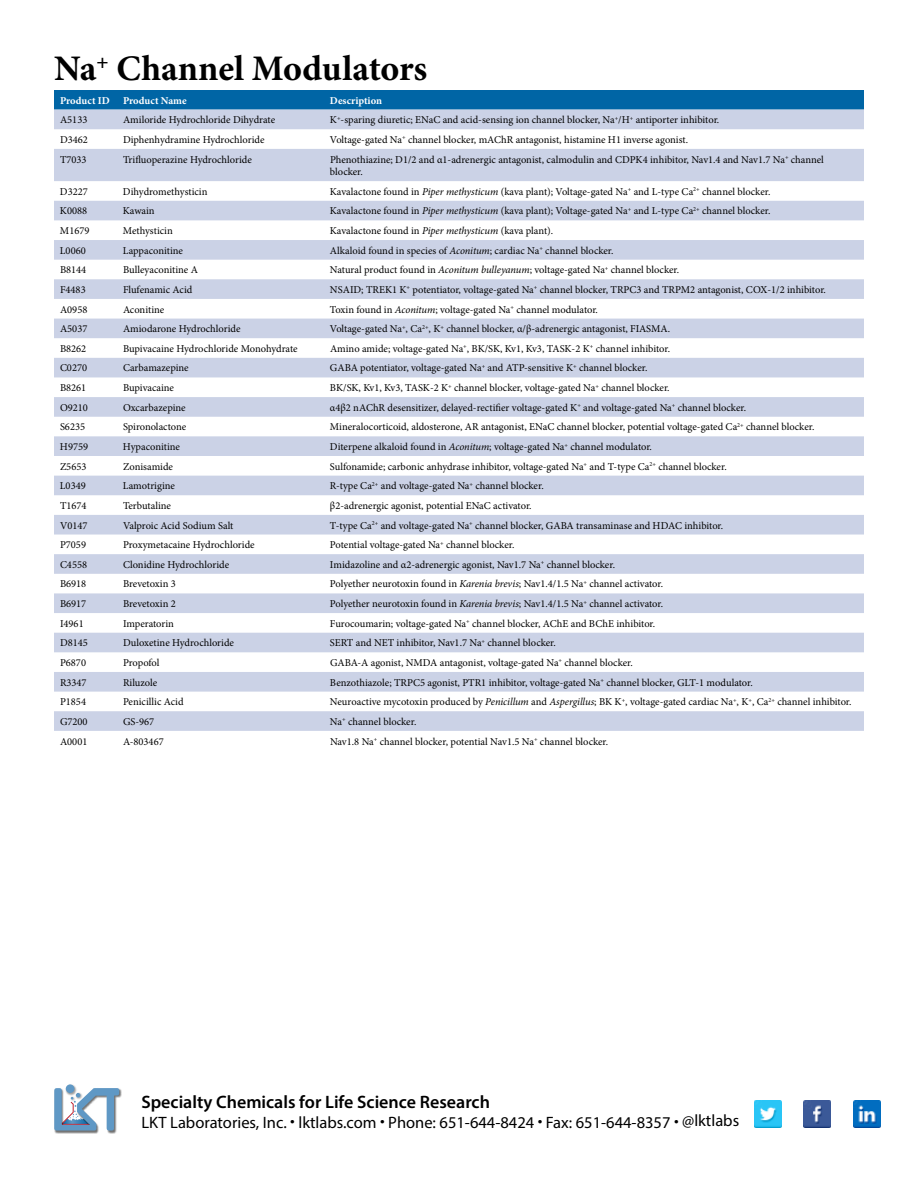
<style>
.page{position:relative;width:918px;height:1188px;background:#fff}
.page>*{position:absolute;margin:0;border:0;box-sizing:border-box;transform-origin:0 0}
.t1{font:700 36px "Minion Pro";color:#000}
.t2{font:600 18px "Myriad Pro";color:#000}
.t3{font:16.5px "Myriad Pro";color:#000}
.t4{font:10.5px/12.6px "Minion Pro";letter-spacing:-.005em;color:#000}
.t5{font:700 10.5px "Minion Pro";color:#fff}
.s1{font-style:italic}
</style>
<div class="page">
<div style="left:54px;top:90px;width:810px;height:20px;background:#0065a5"></div>
<svg style="left:54px;top:110px;width:810px;height:621px;fill:#cbd2e6"></svg>
<img style="left:754px;top:1101px;width:27px;height:27px">
<img style="left:804px;top:1101px;width:27px;height:27px">
<img style="left:854px;top:1101px;width:27px;height:27px">
<img style="left:54px;top:1088px;width:68px;height:46px">
<svg style="left:54px;top:1084px;width:65px;height:47px"></svg>
<h1 class="t1" style="left:54px;top:43px;width:375px">Na<sup>+</sup> Channel Modulators</h1>
<p class="t5" style="left:60px;top:93px;width:51px">Product ID</p>
<p class="t5" style="left:123px;top:93px;width:65px">Product Name</p>
<p class="t5" style="left:330px;top:93px;width:54px">Description</p>
<p class="t4" style="left:60px;top:114px;width:29px">A5133</p>
<p class="t4" style="left:123px;top:114px;width:154px">Amiloride Hydrochloride Dihydrate</p>
<p class="t4" style="left:330px;top:114px;width:391px">K<sup>+</sup>-sparing diuretic; ENaC and acid-sensing ion channel blocker, Na<sup>+</sup>/H<sup>+</sup> antiporter inhibitor.</p>
<p class="t4" style="left:60px;top:133px;width:29px">D3462</p>
<p class="t4" style="left:123px;top:133px;width:143px">Diphenhydramine Hydrochloride</p>
<p class="t4" style="left:330px;top:133px;width:360px">Voltage-gated Na<sup>+</sup> channel blocker, mAChR antagonist, histamine H1 inverse agonist.</p>
<p class="t4" style="left:60px;top:153px;width:28px">T7033</p>
<p class="t4" style="left:123px;top:153px;width:130px">Trifluoperazine Hydrochloride</p>
<p class="t4" style="left:330px;top:153px;width:495px">Phenothiazine; D1/2 and α1-adrenergic antagonist, calmodulin and CDPK4 inhibitor, Nav1.4 and Nav1.7 Na<sup>+</sup> channel blocker.</p>
<p class="t4" style="left:60px;top:185px;width:29px">D3227</p>
<p class="t4" style="left:123px;top:185px;width:86px">Dihydromethysticin</p>
<p class="t4" style="left:330px;top:185px;width:442px">Kavalactone found in <span class="s1">Piper methysticum</span> (kava plant); Voltage-gated Na<sup>+</sup> and L-type Ca<sup>2+</sup> channel blocker.</p>
<p class="t4" style="left:60px;top:205px;width:29px">K0088</p>
<p class="t4" style="left:123px;top:205px;width:33px">Kawain</p>
<p class="t4" style="left:330px;top:205px;width:442px">Kavalactone found in <span class="s1">Piper methysticum</span> (kava plant); Voltage-gated Na<sup>+</sup> and L-type Ca<sup>2+</sup> channel blocker.</p>
<p class="t4" style="left:60px;top:224px;width:31px">M1679</p>
<p class="t4" style="left:123px;top:224px;width:51px">Methysticin</p>
<p class="t4" style="left:330px;top:224px;width:225px">Kavalactone found in <span class="s1">Piper methysticum</span> (kava plant).</p>
<p class="t4" style="left:60px;top:244px;width:27px">L0060</p>
<p class="t4" style="left:123px;top:244px;width:62px">Lappaconitine</p>
<p class="t4" style="left:330px;top:244px;width:285px">Alkaloid found in species of <span class="s1">Aconitum</span>; cardiac Na<sup>+</sup> channel blocker.</p>
<p class="t4" style="left:60px;top:264px;width:28px">B8144</p>
<p class="t4" style="left:123px;top:264px;width:77px">Bulleyaconitine A</p>
<p class="t4" style="left:330px;top:264px;width:351px">Natural product found in <span class="s1">Aconitum bulleyanum</span>; voltage-gated Na<sup>+</sup> channel blocker.</p>
<p class="t4" style="left:60px;top:283px;width:27px">F4483</p>
<p class="t4" style="left:123px;top:283px;width:71px">Flufenamic Acid</p>
<p class="t4" style="left:330px;top:283px;width:497px">NSAID; TREK1 K<sup>+</sup> potentiator, voltage-gated Na<sup>+</sup> channel blocker, TRPC3 and TRPM2 antagonist, COX-1/2 inhibitor.</p>
<p class="t4" style="left:60px;top:303px;width:29px">A0958</p>
<p class="t4" style="left:123px;top:303px;width:43px">Aconitine</p>
<p class="t4" style="left:330px;top:303px;width:270px">Toxin found in <span class="s1">Aconitum</span>; voltage-gated Na<sup>+</sup> channel modulator.</p>
<p class="t4" style="left:60px;top:323px;width:29px">A5037</p>
<p class="t4" style="left:123px;top:323px;width:119px">Amiodarone Hydrochloride</p>
<p class="t4" style="left:330px;top:323px;width:342px">Voltage-gated Na<sup>+</sup>, Ca<sup>2+</sup>, K<sup>+</sup> channel blocker, α/β-adrenergic antagonist, FIASMA.</p>
<p class="t4" style="left:60px;top:342px;width:28px">B8262</p>
<p class="t4" style="left:123px;top:342px;width:176px">Bupivacaine Hydrochloride Monohydrate</p>
<p class="t4" style="left:330px;top:342px;width:342px">Amino amide; voltage-gated Na<sup>+</sup>, BK/SK, Kv1, Kv3, TASK-2 K<sup>+</sup> channel inhibitor.</p>
<p class="t4" style="left:60px;top:362px;width:29px">C0270</p>
<p class="t4" style="left:123px;top:362px;width:67px">Carbamazepine</p>
<p class="t4" style="left:330px;top:362px;width:319px">GABA potentiator, voltage-gated Na<sup>+</sup> and ATP-sensitive K<sup>+</sup> channel blocker.</p>
<p class="t4" style="left:60px;top:382px;width:28px">B8261</p>
<p class="t4" style="left:123px;top:382px;width:53px">Bupivacaine</p>
<p class="t4" style="left:330px;top:381px;width:341px">BK/SK, Kv1, Kv3, TASK-2 K<sup>+</sup> channel blocker, voltage-gated Na<sup>+</sup> channel blocker.</p>
<p class="t4" style="left:60px;top:401px;width:30px">O9210</p>
<p class="t4" style="left:123px;top:401px;width:64px">Oxcarbazepine</p>
<p class="t4" style="left:330px;top:401px;width:418px">α4β2 nAChR desensitizer, delayed-rectifier voltage-gated K<sup>+</sup> and voltage-gated Na<sup>+</sup> channel blocker.</p>
<p class="t4" style="left:60px;top:421px;width:27px">S6235</p>
<p class="t4" style="left:123px;top:421px;width:65px">Spironolactone</p>
<p class="t4" style="left:330px;top:421px;width:486px">Mineralocorticoid, aldosterone, AR antagonist, ENaC channel blocker, potential voltage-gated Ca<sup>2+</sup> channel blocker.</p>
<p class="t4" style="left:60px;top:440px;width:30px">H9759</p>
<p class="t4" style="left:123px;top:440px;width:59px">Hypaconitine</p>
<p class="t4" style="left:330px;top:440px;width:324px">Diterpene alkaloid found in <span class="s1">Aconitum</span>; voltage-gated Na<sup>+</sup> channel modulator.</p>
<p class="t4" style="left:60px;top:460px;width:28px">Z5653</p>
<p class="t4" style="left:123px;top:460px;width:52px">Zonisamide</p>
<p class="t4" style="left:330px;top:460px;width:398px">Sulfonamide; carbonic anhydrase inhibitor, voltage-gated Na<sup>+</sup> and T-type Ca<sup>2+</sup> channel blocker.</p>
<p class="t4" style="left:60px;top:480px;width:27px">L0349</p>
<p class="t4" style="left:123px;top:480px;width:54px">Lamotrigine</p>
<p class="t4" style="left:330px;top:480px;width:215px">R-type Ca<sup>2+</sup> and voltage-gated Na<sup>+</sup> channel blocker.</p>
<p class="t4" style="left:60px;top:499px;width:28px">T1674</p>
<p class="t4" style="left:123px;top:499px;width:50px">Terbutaline</p>
<p class="t4" style="left:330px;top:499px;width:203px">β2-adrenergic agonist, potential ENaC activator.</p>
<p class="t4" style="left:60px;top:519px;width:29px">V0147</p>
<p class="t4" style="left:123px;top:519px;width:112px">Valproic Acid Sodium Salt</p>
<p class="t4" style="left:330px;top:519px;width:395px">T-type Ca<sup>2+</sup> and voltage-gated Na<sup>+</sup> channel blocker, GABA transaminase and HDAC inhibitor.</p>
<p class="t4" style="left:60px;top:539px;width:28px">P7059</p>
<p class="t4" style="left:123px;top:539px;width:133px">Proxymetacaine Hydrochloride</p>
<p class="t4" style="left:330px;top:539px;width:186px">Potential voltage-gated Na<sup>+</sup> channel blocker.</p>
<p class="t4" style="left:60px;top:558px;width:29px">C4558</p>
<p class="t4" style="left:123px;top:558px;width:108px">Clonidine Hydrochloride</p>
<p class="t4" style="left:330px;top:558px;width:287px">Imidazoline and α2-adrenergic agonist, Nav1.7 Na<sup>+</sup> channel blocker.</p>
<p class="t4" style="left:60px;top:578px;width:28px">B6918</p>
<p class="t4" style="left:123px;top:578px;width:54px">Brevetoxin 3</p>
<p class="t4" style="left:330px;top:578px;width:335px">Polyether neurotoxin found in <span class="s1">Karenia brevis</span>; Nav1.4/1.5 Na<sup>+</sup> channel activator.</p>
<p class="t4" style="left:60px;top:597px;width:28px">B6917</p>
<p class="t4" style="left:123px;top:597px;width:54px">Brevetoxin 2</p>
<p class="t4" style="left:330px;top:597px;width:335px">Polyether neurotoxin found in <span class="s1">Karenia brevis</span>; Nav1.4/1.5 Na<sup>+</sup> channel activator.</p>
<p class="t4" style="left:60px;top:617px;width:25px">I4961</p>
<p class="t4" style="left:123px;top:617px;width:53px">Imperatorin</p>
<p class="t4" style="left:330px;top:617px;width:327px">Furocoumarin; voltage-gated Na<sup>+</sup> channel blocker, AChE and BChE inhibitor.</p>
<p class="t4" style="left:60px;top:637px;width:29px">D8145</p>
<p class="t4" style="left:123px;top:637px;width:113px">Duloxetine Hydrochloride</p>
<p class="t4" style="left:330px;top:637px;width:227px">SERT and NET inhibitor, Nav1.7 Na<sup>+</sup> channel blocker.</p>
<p class="t4" style="left:60px;top:656px;width:28px">P6870</p>
<p class="t4" style="left:123px;top:656px;width:38px">Propofol</p>
<p class="t4" style="left:330px;top:656px;width:304px">GABA-A agonist, NMDA antagonist, voltage-gated Na<sup>+</sup> channel blocker.</p>
<p class="t4" style="left:60px;top:676px;width:28px">R3347</p>
<p class="t4" style="left:123px;top:676px;width:36px">Riluzole</p>
<p class="t4" style="left:330px;top:676px;width:424px">Benzothiazole; TRPC5 agonist, PTR1 inhibitor, voltage-gated Na<sup>+</sup> channel blocker, GLT-1 modulator.</p>
<p class="t4" style="left:60px;top:696px;width:28px">P1854</p>
<p class="t4" style="left:123px;top:696px;width:62px">Penicillic Acid</p>
<p class="t4" style="left:330px;top:696px;width:523px">Neuroactive mycotoxin produced by <span class="s1">Penicillum</span> and <span class="s1">Aspergillus</span>; BK K<sup>+</sup>, voltage-gated cardiac Na<sup>+</sup>, K<sup>+</sup>, Ca<sup>2+</sup> channel inhibitor.</p>
<p class="t4" style="left:60px;top:715px;width:29px">G7200</p>
<p class="t4" style="left:123px;top:715px;width:33px">GS-967</p>
<p class="t4" style="left:330px;top:715px;width:88px">Na<sup>+</sup> channel blocker.</p>
<p class="t4" style="left:60px;top:735px;width:29px">A0001</p>
<p class="t4" style="left:123px;top:735px;width:42px">A-803467</p>
<p class="t4" style="left:330px;top:735px;width:280px">Nav1.8 Na<sup>+</sup> channel blocker, potential Nav1.5 Na<sup>+</sup> channel blocker.</p>
<h2 class="t2" style="left:141px;top:1090px;width:350px">Specialty Chemicals for Life Science Research</h2>
<h3 class="t3" style="left:141px;top:1112px;width:599px">LKT Laboratories, Inc. • lktlabs.com • Phone: 651-644-8424 • Fax: 651-644-8357 • @lktlabs</h3>
</div>
